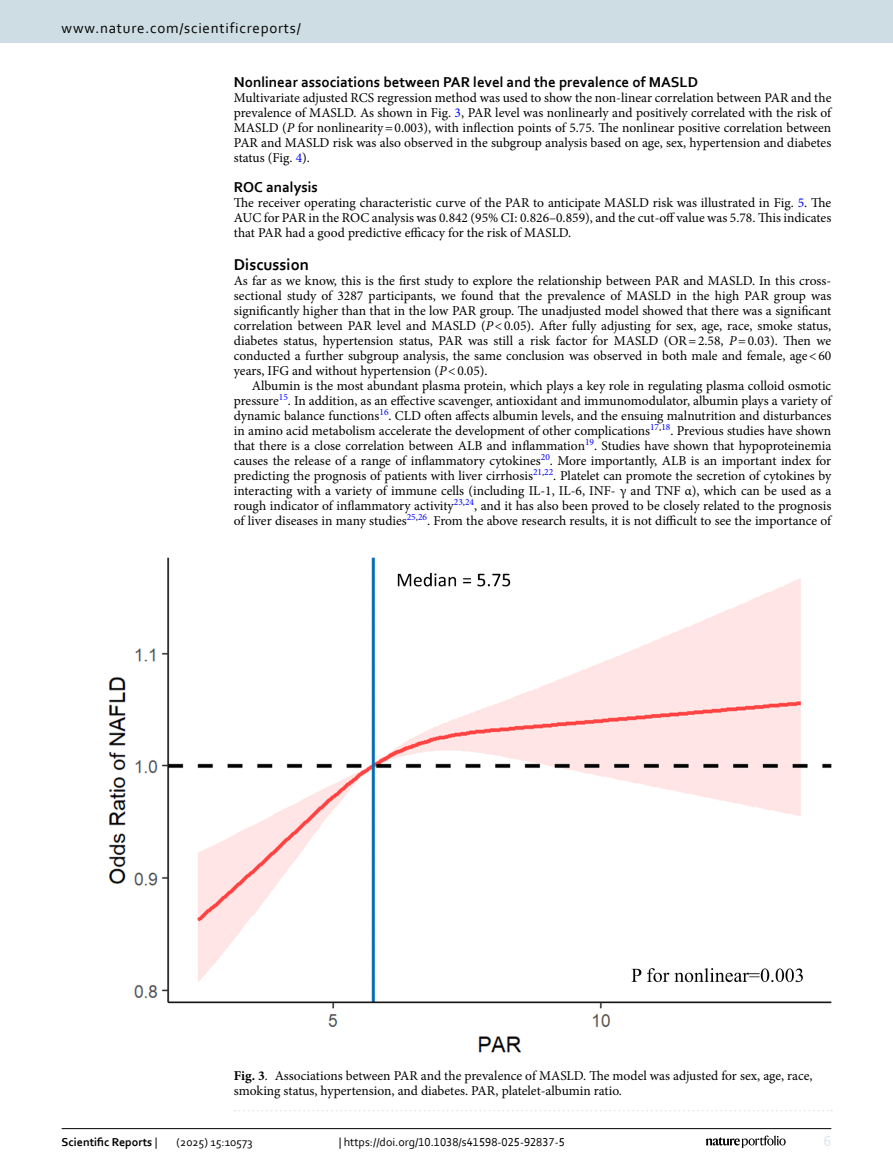
<style>
.page{position:relative;width:893px;height:1174px;background:#fff}
.page>*{position:absolute;margin:0;border:0;box-sizing:border-box;transform-origin:0 0}
.Head_1{font:700 16.5px "Corbel";color:#000}
.Head_2{font:700 15px "Corbel";color:#000}
.t1{font:15px "Corbel";letter-spacing:.05em;color:#000}
.t2{font:15px "Corbel";color:#d9e4eb}
.Body_Text{font:13.5px/15px "Minion Pro";color:#000;text-align:justify}
.Body_Text_Indent{font:13.5px/15px "Minion Pro";letter-spacing:-.005em;color:#000;text-align:justify}
.Figure_Caption{font:13.5px/15px "Minion Pro";color:#000}
.t3{font:12px "Corbel";color:#000}
.t4{font:700 12px "Corbel";color:#000}
.s1{color:#00f}
.s2{font-style:italic}
.s3{font-weight:700}
.s4{font-weight:400}
</style>
<div class="page">
<img style="left:108px;top:558px;width:723px;height:494px">
<svg style="left:235px;top:1110px;width:597px;height:1px"></svg>
<hr style="left:62px;top:1128px;width:769px;height:1px;background:#000">
<svg style="left:706px;top:1135px;width:80px;height:12px"></svg>
<div style="left:0;top:0;width:893px;height:43px;background:#cedde4"></div>
<p class="t1" style="left:62px;top:18px;width:241px">www.nature.com/scientificreports/</p>
<p class="Head_2" style="left:234px;top:73px;width:466px">Nonlinear associations between PAR level and the prevalence of MASLD</p>
<p class="Body_Text" style="left:234px;top:90px;width:599px">Multivariate adjusted RCS regression method was used to show the non-linear correlation between PAR and the prevalence of MASLD. As shown in Fig. <span class="s1">3</span>, PAR level was nonlinearly and positively correlated with the risk of MASLD (<span class="s2">P</span> for nonlinearity=0.003), with inflection points of 5.75. The nonlinear positive correlation between PAR and MASLD risk was also observed in the subgroup analysis based on age, sex, hypertension and diabetes status (Fig. <span class="s1">4</span>).</p>
<p class="Head_2" style="left:234px;top:178px;width:85px">ROC analysis</p>
<p class="Body_Text" style="left:234px;top:195px;width:599px">The receiver operating characteristic curve of the PAR to anticipate MASLD risk was illustrated in Fig. <span class="s1">5</span>. The AUC for PAR in the ROC analysis was 0.842 (95% CI: 0.826–0.859), and the cut-off value was 5.78. This indicates that PAR had a good predictive efficacy for the risk of MASLD.</p>
<p class="Head_1" style="left:234px;top:254px;width:77px">Discussion</p>
<p class="Body_Text" style="left:234px;top:273px;width:599px">As far as we know, this is the first study to explore the relationship between PAR and MASLD. In this cross&shy;sectional study of 3287 participants, we found that the prevalence of MASLD in the high PAR group was significantly higher than that in the low PAR group. The unadjusted model showed that there was a significant correlation between PAR level and MASLD (<span class="s2">P</span>&lt;0.05). After fully adjusting for sex, age, race, smoke status, diabetes status, hypertension status, PAR was still a risk factor for MASLD (OR=2.58, <span class="s2">P</span>=0.03). Then we conducted a further subgroup analysis, the same conclusion was observed in both male and female, age&lt;60 years, IFG and without hypertension (<span class="s2">P</span>&lt;0.05).</p>
<p class="Body_Text_Indent" style="left:234px;top:378px;width:599px;text-indent:18px">Albumin is the most abundant plasma protein, which plays a key role in regulating plasma colloid osmotic pressure<sup>15</sup>. In addition, as an effective scavenger, antioxidant and immunomodulator, albumin plays a variety of dynamic balance functions<sup>16</sup>. CLD often affects albumin levels, and the ensuing malnutrition and disturbances in amino acid metabolism accelerate the development of other complications<sup>17</sup><sup>,</sup><sup>18</sup>. Previous studies have shown that there is a close correlation between ALB and inflammation<sup>19</sup>. Studies have shown that hypoproteinemia causes the release of a range of inflammatory cytokines<sup>20</sup>. More importantly, ALB is an important index for predicting the prognosis of patients with liver cirrhosis<sup>21</sup><sup>,</sup><sup>22</sup>. Platelet can promote the secretion of cytokines by interacting with a variety of immune cells (including IL-1, IL-6, INF- γ and TNF α), which can be used as a rough indicator of inflammatory activity<sup>23</sup><sup>,</sup><sup>24</sup>, and it has also been proved to be closely related to the prognosis of liver diseases in many studies<sup>25</sup><sup>,</sup><sup>26</sup>. From the above research results, it is not difficult to see the importance of</p>
<p class="Figure_Caption" style="left:234px;top:1068px;width:580px"><span class="s3">Fig. 3</span>. Associations between PAR and the prevalence of MASLD. The model was adjusted for sex, age, race, smoking status, hypertension, and diabetes. PAR, platelet-albumin ratio.</p>
<p class="t4" style="left:62px;top:1134px;width:97px">Scientific Reports <span class="s4">|</span></p>
<p class="t3" style="left:177px;top:1134px;width:77px">(2025) 15:10573</p>
<p class="t3" style="left:339px;top:1134px;width:228px">| https://doi.org/10.1038/s41598-025-92837-5</p>
<p class="t2" style="left:824px;top:1132px;width:9px">6</p>
</div>
